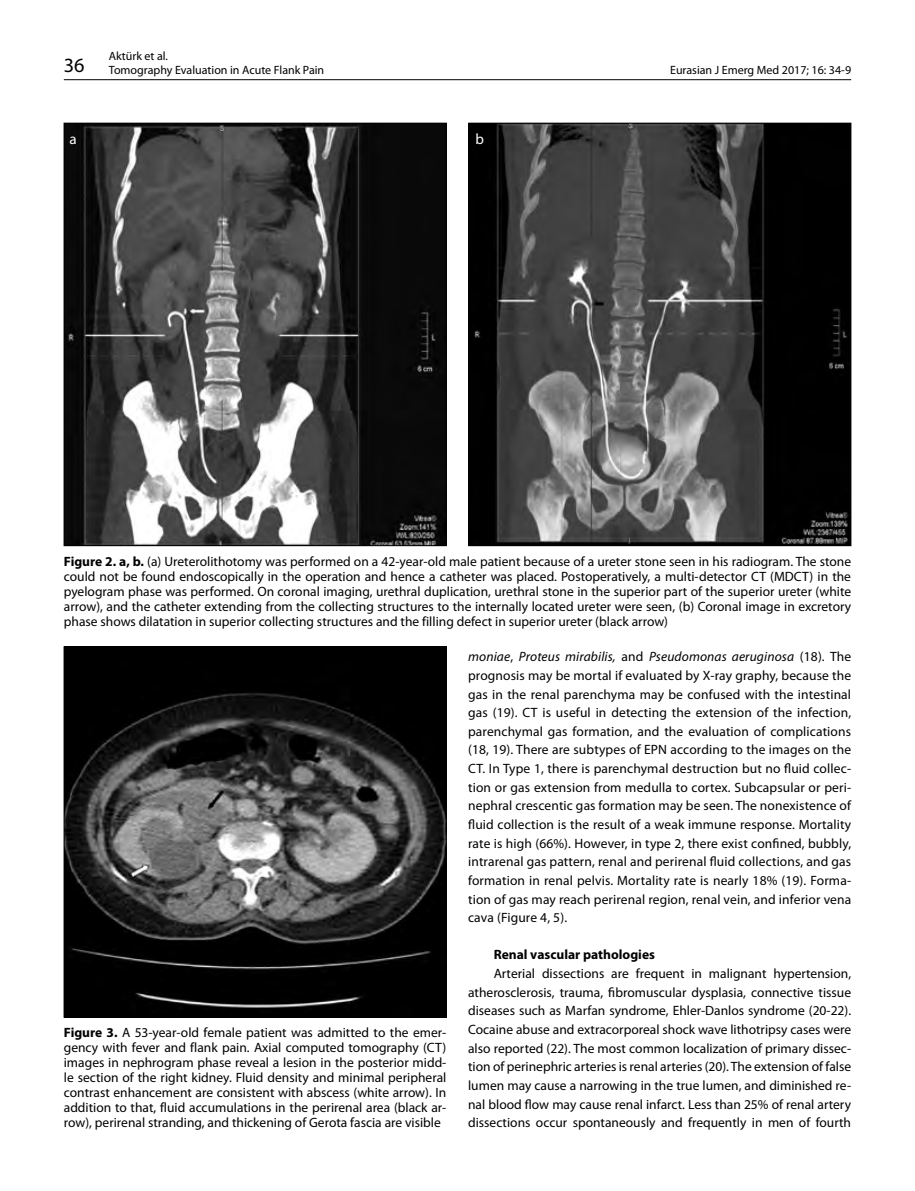
<style>
.page{position:relative;width:915px;height:1191px;background:#fff}
.page>*{position:absolute;margin:0;border:0;box-sizing:border-box;transform-origin:0 0}
.t1{font:15px "Myriad Pro";color:#fff}
.t2{font:13.5px/18.6px "Myriad Pro";color:#000;text-align:justify}
.t3{font:700 13.5px "Myriad Pro";color:#000}
.t4{font:12px/13.5px "Myriad Pro";color:#000}
.s1{font-size:20.25px}
.s2{font-weight:700}
.s3{font-style:italic}
</style>
<div class="page">
<img style="left:66px;top:125px;width:378px;height:419px">
<img style="left:470px;top:125px;width:378px;height:419px">
<img style="left:66px;top:648px;width:378px;height:367px">
<div style="left:64px;top:646px;width:382px;height:371px;border:1px solid #000"></div>
<hr style="left:64px;top:79px;width:786px;height:1px;background:#000">
<p class="t4" style="left:64px;top:49px;width:262px;text-indent:45px">Aktürk et al.<br><span class="s1">36</span> Tomography Evaluation in Acute Flank Pain</p>
<p class="t1" style="left:69px;top:129px;width:9px">a</p>
<p class="t1" style="left:475px;top:129px;width:10px">b</p>
<p class="t4" style="left:670px;top:63px;width:182px">Eurasian J Emerg Med 2017; 16: 34-9</p>
<p class="t2" style="left:64px;top:553px;width:788px;line-height:15px"><span class="s2">Figure 2. a, b.</span> (a) Ureterolithotomy was performed on a 42-year-old male patient because of a ureter stone seen in his radiogram. The stone could not be found endoscopically in the operation and hence a catheter was placed. Postoperatively, a multi-detector CT (MDCT) in the pyelogram phase was performed. On coronal imaging, urethral duplication, urethral stone in the superior part of the superior ureter (white arrow), and the catheter extending from the collecting structures to the internally located ureter were seen, (b) Coronal image in excretory phase shows dilatation in superior collecting structures and the filling defect in superior ureter (black arrow)</p>
<p class="t2" style="left:64px;top:1025px;width:384px;line-height:15px"><span class="s2">Figure 3.</span> A 53-year-old female patient was admitted to the emer&shy;gency with fever and flank pain. Axial computed tomography (CT) images in nephrogram phase reveal a lesion in the posterior midd&shy;le section of the right kidney. Fluid density and minimal peripheral contrast enhancement are consistent with abscess (white arrow). In addition to that, fluid accumulations in the perirenal area (black ar&shy;row), perirenal stranding, and thickening of Gerota fascia are visible</p>
<p class="t2" style="left:468px;top:647px;width:384px"><span class="s3">moniae</span>, <span class="s3">Proteus mirabilis,</span> and <span class="s3">Pseudomonas aeruginosa</span> (18). The prognosis may be mortal if evaluated by X-ray graphy, because the gas in the renal parenchyma may be confused with the intestinal gas (19). CT is useful in detecting the extension of the infection, parenchymal gas formation, and the evaluation of complications (18, 19). There are subtypes of EPN according to the images on the CT. In Type 1, there is parenchymal destruction but no fluid collec&shy;tion or gas extension from medulla to cortex. Subcapsular or peri&shy;nephral crescentic gas formation may be seen. The nonexistence of fluid collection is the result of a weak immune response. Mortality rate is high (66%). However, in type 2, there exist confined, bubbly, intrarenal gas pattern, renal and perirenal fluid collections, and gas formation in renal pelvis. Mortality rate is nearly 18% (19). Forma&shy;tion of gas may reach perirenal region, renal vein, and inferior vena cava (Figure 4, 5).</p>
<p class="t3" style="left:493px;top:946px;width:163px">Renal vascular pathologies</p>
<p class="t2" style="left:468px;top:964px;width:384px;text-indent:26px">Arterial dissections are frequent in malignant hypertension, atherosclerosis, trauma, fibromuscular dysplasia, connective tissue diseases such as Marfan syndrome, Ehler-Danlos syndrome (20-22).<br>Cocaine abuse and extracorporeal shock wave lithotripsy cases were also reported (22). The most common localization of primary dissec&shy;tion of perinephric arteries is renal arteries (20). The extension of false lumen may cause a narrowing in the true lumen, and diminished re&shy;nal blood flow may cause renal infarct. Less than 25% of renal artery dissections occur spontaneously and frequently in men of fourth</p>
</div>
